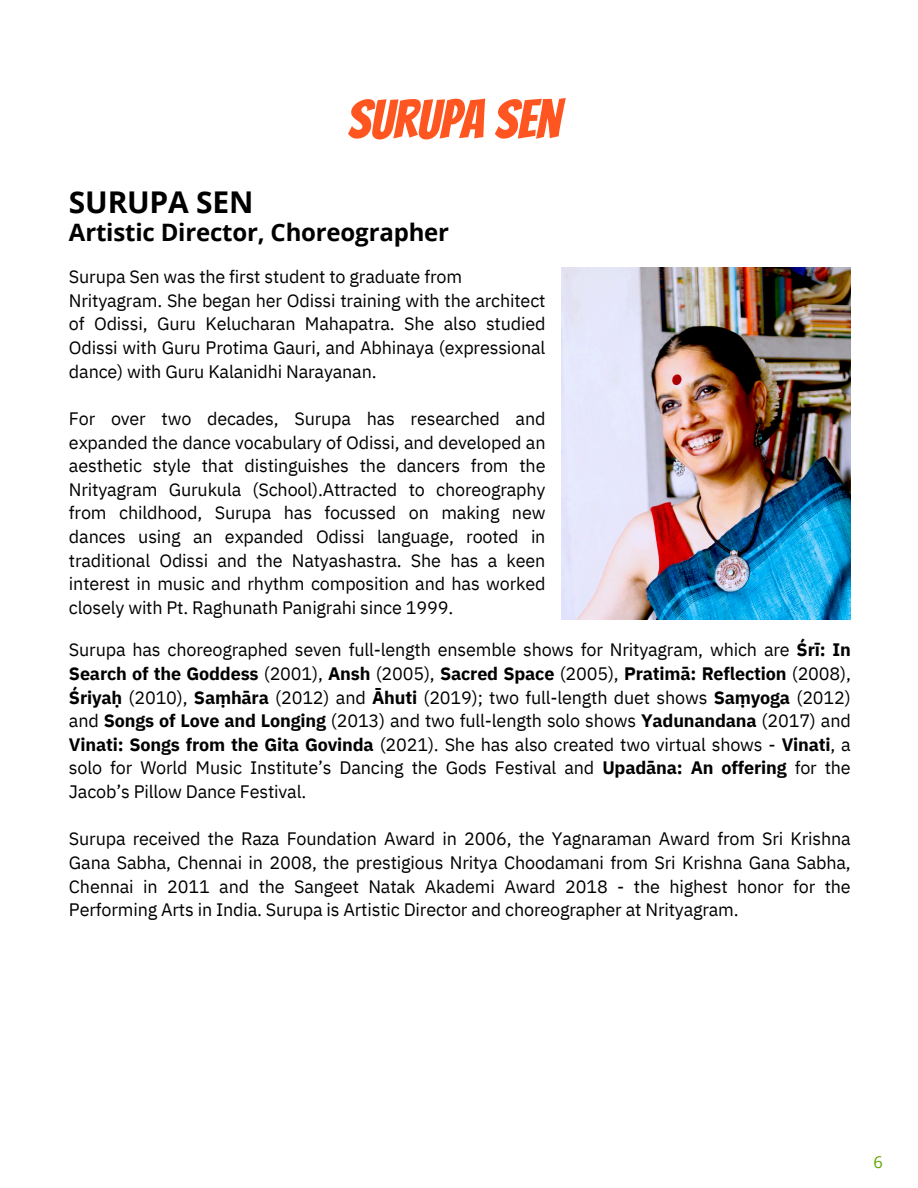
<style>
.page{position:relative;width:918px;height:1188px;background:#fff}
.page>*{position:absolute;margin:0;border:0;box-sizing:border-box;transform-origin:0 0}
.t1{font:54px "Bangers";color:#ff5621}
.t2{font:700 30px "Open Sans";letter-spacing:-.005em;color:#000}
.t3{font:700 24px "Open Sans";letter-spacing:-.01em;color:#000}
.t4{font:18px/23.7px "IBM Plex Sans";letter-spacing:-.01em;color:#000;text-align:justify}
.t5{font:16.5px "Open Sans";color:#62a600}
.s1{font-weight:700}
</style>
<div class="page">
<img style="left:562px;top:268px;width:289px;height:352px">
<h2 class="t1" style="left:347px;top:91px;width:214px">SURUPA SEN</h2>
<h3 class="t2" style="left:69px;top:181px;width:186px">SURUPA SEN</h3>
<p class="t3" style="left:69px;top:216px;width:382px">Artistic Director, Choreographer</p>
<p class="t4" style="left:69px;top:265px;width:395px">Surupa Sen was the first student to graduate from</p>
<p class="t4" style="left:69px;top:288px;width:478px">Nrityagram. She began her Odissi training with the architect of Odissi, Guru Kelucharan Mahapatra. She also studied Odissi with Guru Protima Gauri, and Abhinaya (expressional dance) with Guru Kalanidhi Narayanan.</p>
<p class="t4" style="left:69px;top:406px;width:478px">For over two decades, Surupa has researched and expanded the dance vocabulary of Odissi, and developed an aesthetic style that distinguishes the dancers from the Nrityagram Gurukula (School).Attracted to choreography from childhood, Surupa has focussed on making new dances using an expanded Odissi language, rooted in traditional Odissi and the Natyashastra. She has a keen interest in music and rhythm composition and has worked closely with Pt. Raghunath Panigrahi since 1999.</p>
<p class="t4" style="left:69px;top:638px;width:783px">Surupa has choreographed seven full-length ensemble shows for Nrityagram, which are <span class="s1">Śrī: In Search of the Goddess</span> (2001), <span class="s1">Ansh</span> (2005), <span class="s1">Sacred Space</span> (2005), <span class="s1">Pratimā: Reflection</span> (2008), <span class="s1">Śriyaḥ</span> (2010), <span class="s1">Saṃhāra</span> (2012) and <span class="s1">Āhuti</span> (2019); two full-length duet shows <span class="s1">Saṃyoga</span> (2012) and <span class="s1">Songs of Love and Longing</span> (2013) and two full-length solo shows <span class="s1">Yadunandana</span> (2017) and <span class="s1">Vinati: Songs from the Gita Govinda</span> (2021). She has also created two virtual shows - <span class="s1">Vinati</span>, a solo for World Music Institute’s Dancing the Gods Festival and <span class="s1">Upadāna: An offering</span> for the Jacob’s Pillow Dance Festival.</p>
<p class="t4" style="left:69px;top:827px;width:783px">Surupa received the Raza Foundation Award in 2006, the Yagnaraman Award from Sri Krishna Gana Sabha, Chennai in 2008, the prestigious Nritya Choodamani from Sri Krishna Gana Sabha, Chennai in 2011 and the Sangeet Natak Akademi Award 2018 - the highest honor for the Performing Arts in India. Surupa is Artistic Director and choreographer at Nrityagram.</p>
<p class="t5" style="left:873px;top:1150px;width:11px">6</p>
</div>
